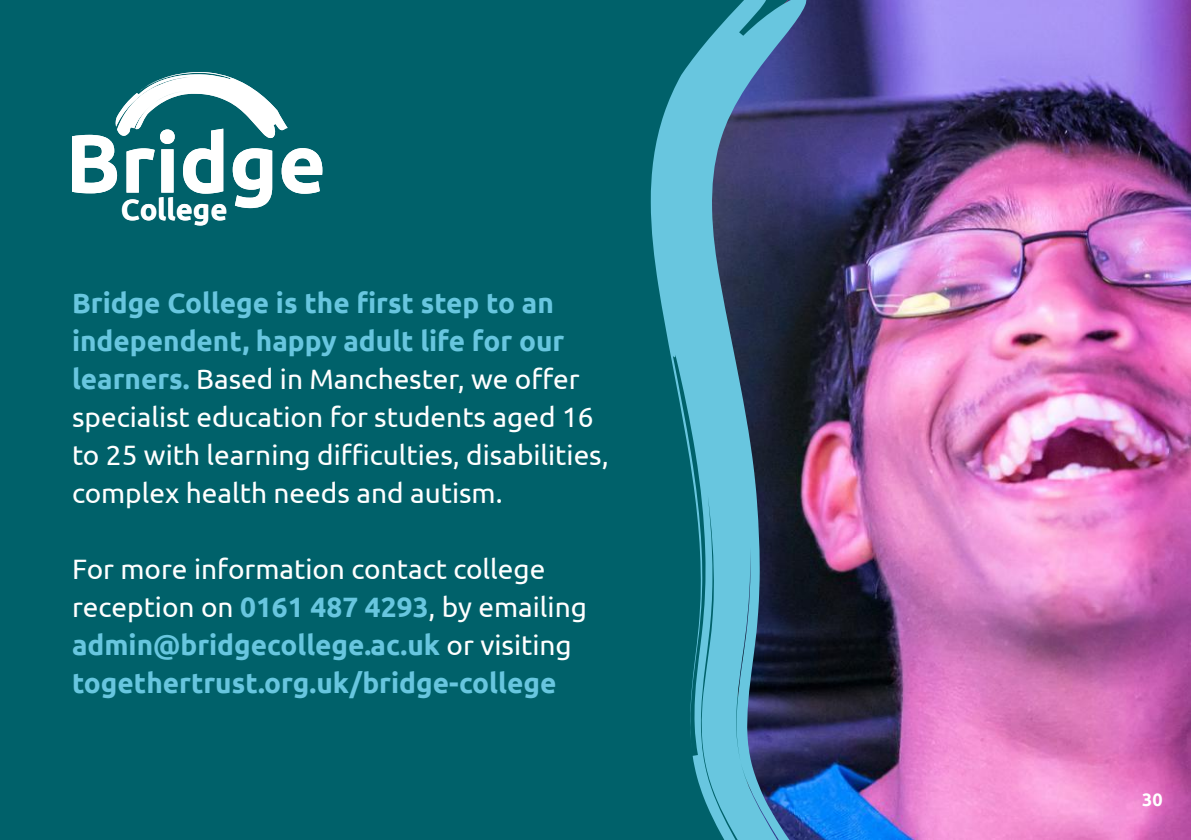
<style>
.page{position:relative;width:1191px;height:840px;background:#fff}
.page>*{position:absolute;margin:0;border:0;box-sizing:border-box;transform-origin:0 0}
.t1{font:700 82.4px "Ubuntu";color:#fff}
.t2{font:700 29.4px "Ubuntu";color:#fff}
.t3{font:28px/38px "Ubuntu";color:#fff}
.t4{font:700 28px/38px "Ubuntu";color:#68c6df}
.t5{font:700 18px "Ubuntu";color:#fff}
.s1{font-weight:700;color:#68c6df}
.s2{font-weight:400;color:#fff}
</style>
<div class="page">
<div style="left:0;top:0;width:1191px;height:839px;background:#00616a"></div>
<img style="left:881px;top:0;width:310px;height:839px">
<img style="left:650px;top:0;width:231px;height:839px">
<svg style="left:115px;top:72px;width:173px;height:66px"></svg>
<h1 class="t1" style="left:65px;top:113px;width:262px">Bridge</h1>
<p class="t2" style="left:121px;top:191px;width:108px">College</p>
<p class="t3" style="left:72px;top:282px;width:538px"><span class="s1">Bridge College is the first step to an independent, happy adult life for our learners.</span> Based in Manchester, we offer specialist education for students aged 16 to 25 with learning difficulties, disabilities, complex health needs and autism.</p>
<p class="t4" style="left:72px;top:549px;width:516px"><span class="s2">For more information contact college reception on</span> 0161 487 4293<span class="s2">, by emailing </span>admin@bridgecollege.ac.uk <span class="s2">or visiting </span>togethertrust.org.uk/bridge-college</p>
<p class="t5" style="left:1142px;top:788px;width:22px">30</p>
</div>
